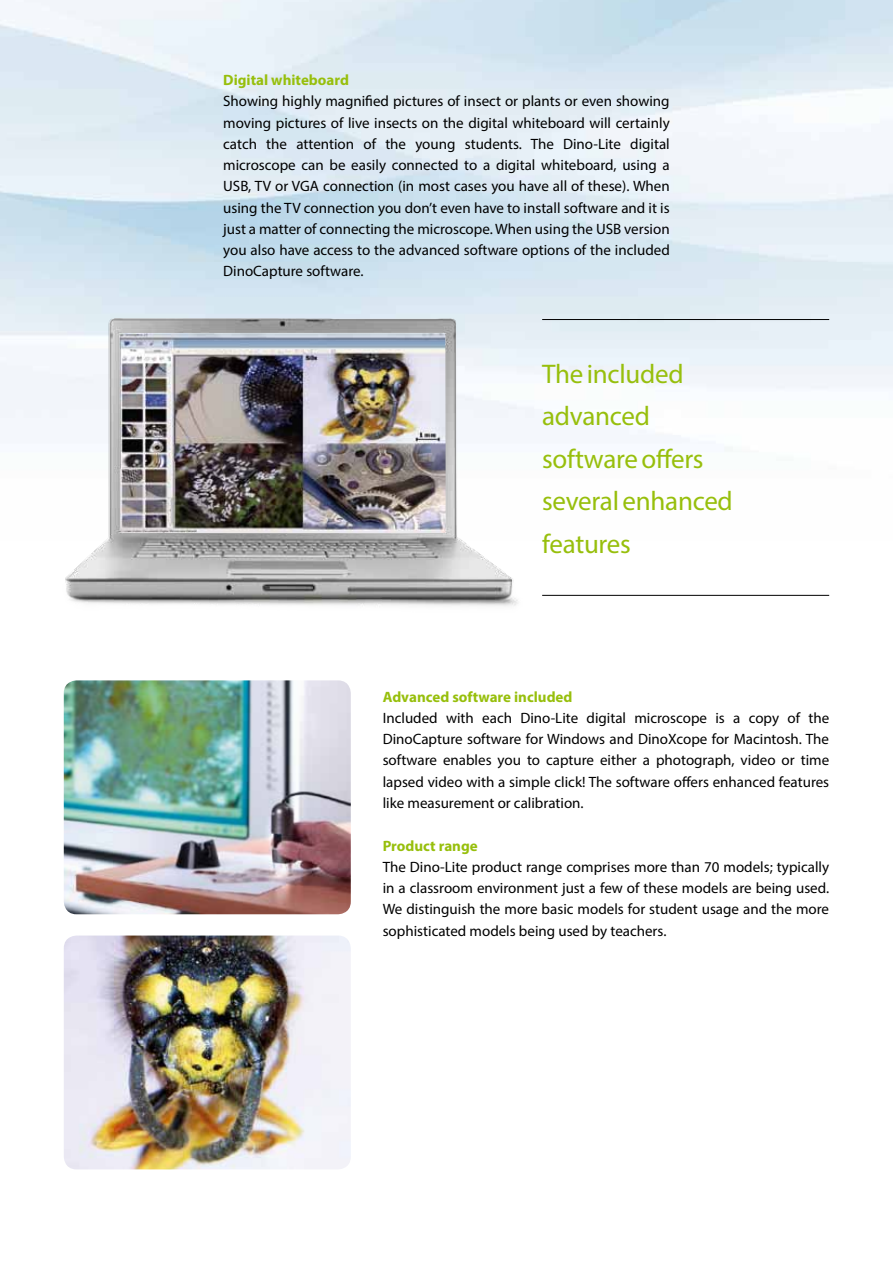
<style>
.page{position:relative;width:893px;height:1263px;background:#fff}
.page>*{position:absolute;margin:0;border:0;box-sizing:border-box;transform-origin:0 0}
.t1{font:27px/42.5px "Myriad Pro";letter-spacing:-.01em;color:#97bf0c}
.t2{font:15px/21.3px "Myriad Pro";color:#000;text-align:justify}
.t3{font:700 15px "Myriad Pro";color:#97bf0c}
</style>
<div class="page">
<img style="left:64px;top:935px;width:287px;height:234px">
<hr style="left:542px;top:595px;width:287px;height:1px;background:#000">
<hr style="left:542px;top:319px;width:287px;height:1px;background:#000">
<img style="left:64px;top:680px;width:287px;height:234px">
<img style="left:62px;top:319px;width:460px;height:287px">
<p class="t3" style="left:223px;top:70px;width:127px">Digital whiteboard</p>
<p class="t2" style="left:223px;top:90px;width:448px">Showing highly magnified pictures of insect or plants or even showing moving pictures of live insects on the digital whiteboard will certainly catch the attention of the young students. The Dino-Lite digital microscope can be easily connected to a digital whiteboard, using a USB, TV or VGA connection (in most cases you have all of these). When using the TV connection you don’t even have to install software and it is just a matter of connecting the microscope. When using the USB version you also have access to the advanced software options of the included DinoCapture software.</p>
<h1 class="t1" style="left:542px;top:352px;width:192px">The included advanced software offers several enhanced features</h1>
<p class="t3" style="left:383px;top:687px;width:191px">Advanced software included</p>
<p class="t2" style="left:383px;top:707px;width:448px">Included with each Dino-Lite digital microscope is a copy of the DinoCapture software for Windows and DinoXcope for Macintosh. The software enables you to capture either a photograph, video or time lapsed video with a simple click! The software offers enhanced features like measurement or calibration.</p>
<p class="t3" style="left:383px;top:836px;width:97px">Product range</p>
<p class="t2" style="left:383px;top:856px;width:448px">The Dino-Lite product range comprises more than 70 models; typically in a classroom environment just a few of these models are being used.<br>We distinguish the more basic models for student usage and the more sophisticated models being used by teachers.</p>
</div>
